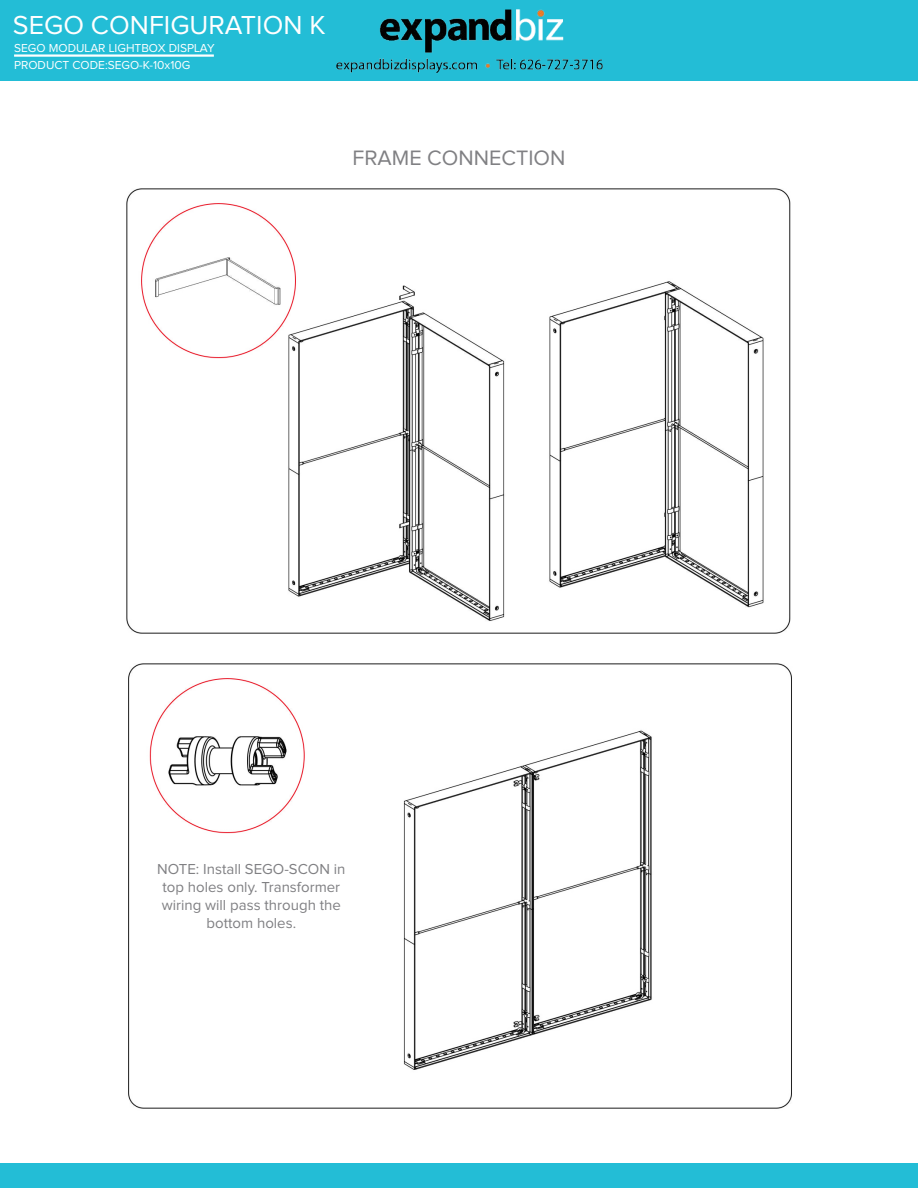
<style>
.page{position:relative;width:918px;height:1188px;background:#fff}
.page>*{position:absolute;margin:0;border:0;box-sizing:border-box;transform-origin:0 0}
.Category_Sub_Title_2{font:27px "Proxima Nova";color:#fff}
.t1{font:21.6px "Proxima Nova";color:#808083}
.t2{font:15px/18px "Proxima Nova";color:#808083;text-align:center}
.top_page_name_regula{font:12px "Proxima Nova";color:#fff}
</style>
<div class="page">
<div style="left:0;top:1164px;width:918px;height:24px;background:#23bdd6"></div>
<img style="left:126px;top:188px;width:665px;height:446px">
<img style="left:128px;top:663px;width:664px;height:446px">
<div style="left:0;top:0;width:918px;height:81px;background:#23bdd6"></div>
<hr style="left:14px;top:54px;width:200px;height:3px;background:#fff">
<img style="left:336px;top:10px;width:267px;height:64px">
<p class="Category_Sub_Title_2" style="left:13px;top:13px;width:314px">SEGO CONFIGURATION K</p>
<p class="top_page_name_regula" style="left:14px;top:60px;width:178px">PRODUCT CODE:SEGO-K-10x10G</p>
<p class="top_page_name_regula" style="left:14px;top:42px;width:202px">SEGO MODULAR LIGHTBOX DISPLAY</p>
<p class="t1" style="left:353px;top:148px;width:214px">FRAME CONNECTION</p>
<p class="t2" style="left:157px;top:860px;width:190px">NOTE: Install SEGO-SCON in top holes only. Transformer wiring will pass through the bottom holes.</p>
</div>
